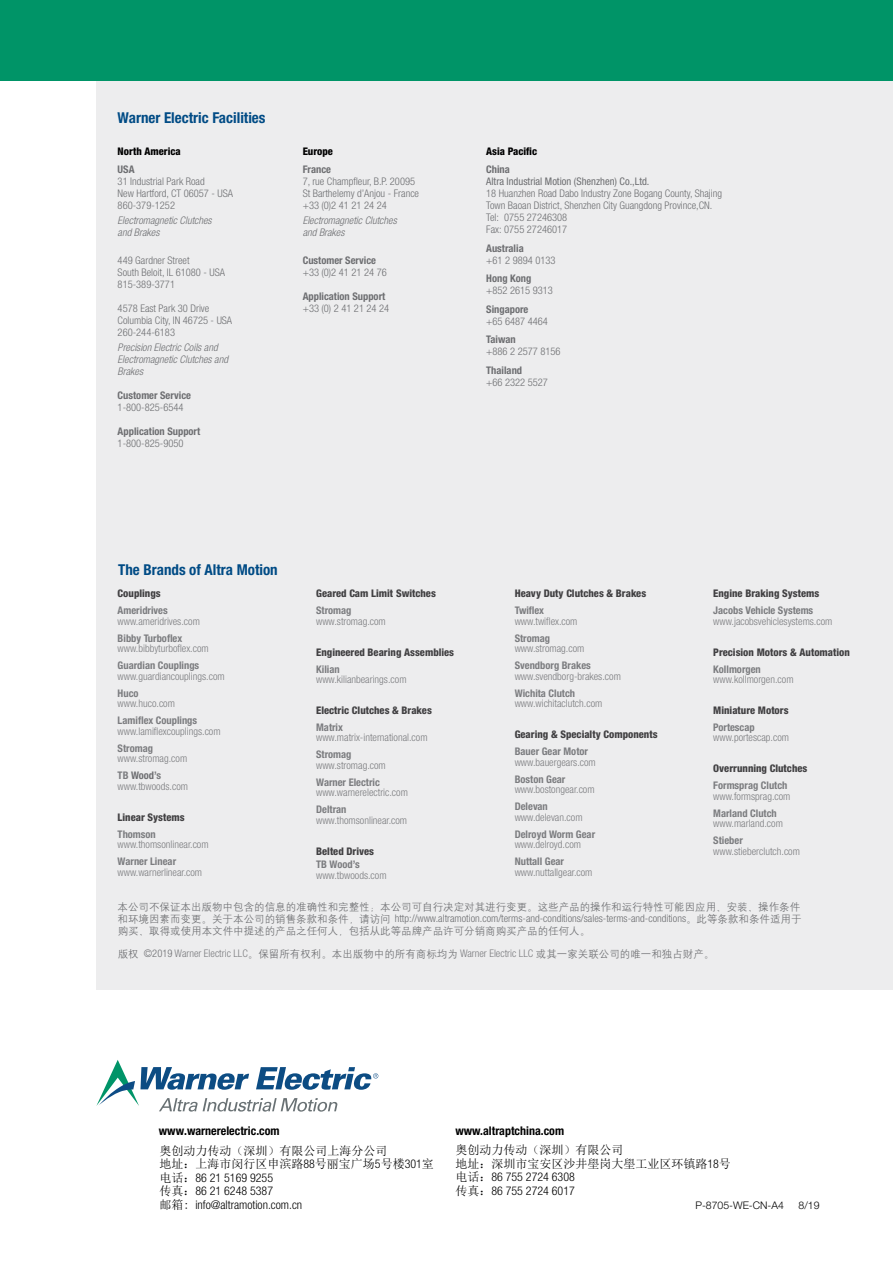
<style>
.page{position:relative;width:893px;height:1263px;background:#fff}
.page>*{position:absolute;margin:0;border:0;box-sizing:border-box;transform-origin:0 0}
.t1{font:700 condensed 15px "Helvetica Neue LT Std";color:#004b85}
.Table_Text{font:300 condensed 12px "Helvetica Neue LT Std";color:#000}
.t2{font:12px "Sim Sun";color:#000}
.t3{font:700 condensed 12px "Helvetica Neue LT Std";color:#000}
.t4{font:300 condensed 10.5px/17px "Helvetica Neue LT Std";color:#7b7c7f}
.t5{font:300 condensed 10.5px/12px "Helvetica Neue LT Std";color:#6d6e71}
.t6{font:800 condensed 10.5px/17px "Helvetica Neue LT Std";color:#414042}
.t7{font:10.5px/12px "H Yg 2 gj";color:#6d6e71}
.t8{font:700 condensed 10.5px/12px "Helvetica Neue LT Std";color:#6d6e71}
.t9{font:italic 300 condensed 10.5px/12px "Helvetica Neue LT Std";color:#6d6e71}
.t10{font:700 condensed 10.5px/17px "Helvetica Neue LT Std";color:#7b7c7f}
.t11{font:800 condensed 10.5px/18.5px "Helvetica Neue LT Std";color:#000}
.t12{font:300 10.5px "Helvetica Neue LT Std";color:#000}
.s1{font-weight:700;color:#6d6e71}
.s2{font-weight:300}
.s3{font-weight:400}
.s4{font-weight:700}
.s5{font-weight:800;color:#414042}
.s6{font-weight:700;color:#7b7c7f}
.s7{font-family:"Helvetica Neue LT Std";font-weight:300;font-stretch:condensed}
.s8{font-family:"Helvetica Neue LT Std";font-weight:300;font-stretch:condensed;color:#7b7c7f}
.s9{font-family:"N Sim Sun";font-weight:400;font-stretch:normal}
.s10{font-family:"Sim Sun";font-weight:400;font-stretch:normal}
</style>
<div class="page">
<div style="left:96px;top:79px;width:797px;height:911px;background:#ededee"></div>
<div style="left:0;top:0;width:893px;height:81px;background:#009467"></div>
<svg style="left:96px;top:1060px;width:282px;height:51px"></svg>
<p class="t1" style="left:118px;top:108px;width:149px">Warner Electric Facilities</p>
<p class="t11" style="left:118px;top:141px;width:65px">North America<br><span class="s1">USA</span></p>
<p class="t5" style="left:118px;top:175px;width:117px">31 Industrial Park Road<br>New Hartford, CT 06057 - USA<br>860-379-1252</p>
<p class="t9" style="left:118px;top:215px;width:96px">Electromagnetic Clutches and Brakes</p>
<p class="t5" style="left:118px;top:254px;width:109px">449 Gardner Street<br>South Beloit, IL 61080 - USA<br>815-389-3771</p>
<p class="t5" style="left:118px;top:302px;width:116px">4578 East Park 30 Drive<br>Columbia City, IN 46725 - USA<br>260-244-6183</p>
<p class="t9" style="left:118px;top:341px;width:112px">Precision Electric Coils and<br>Electromagnetic Clutches and<br>Brakes</p>
<p class="t8" style="left:118px;top:389px;width:75px">Customer Service<br><span class="s2">1-800-825-6544</span></p>
<p class="t8" style="left:118px;top:425px;width:84px">Application Support<br><span class="s2">1-800-825-9050</span></p>
<p class="t11" style="left:303px;top:141px;width:32px">Europe<br><span class="s1">France</span></p>
<p class="t5" style="left:303px;top:175px;width:118px">7, rue Champfleur, B.P. 20095<br>St Barthelemy d’Anjou - France +33 (0)2 41 21 24 24</p>
<p class="t9" style="left:303px;top:215px;width:96px">Electromagnetic Clutches and Brakes</p>
<p class="t8" style="left:303px;top:254px;width:86px">Customer Service <span class="s2">+33 (0)2 41 21 24 76</span></p>
<p class="t8" style="left:303px;top:290px;width:88px">Application Support <span class="s2">+33 (0) 2 41 21 24 24</span></p>
<p class="t11" style="left:486px;top:141px;width:52px">Asia Pacific<br><span class="s1">China</span></p>
<p class="t5" style="left:486px;top:175px;width:237px"><span class="s3">Altra Industrial Motion (Shenzhen) Co.,Ltd.<br></span>18 Huanzhen Road Dabo Industry Zone Bogang County, Shajing Town Baoan District, Shenzhen City Guangdong Province,CN.<br>Tel: 0755 27246308<br>Fax: 0755 27246017</p>
<p class="t5" style="left:486px;top:242px;width:71px"><span class="s4">Australia<br></span>+61 2 9894 0133</p>
<p class="t5" style="left:486px;top:272px;width:68px"><span class="s4">Hong Kong </span>+852 2615 9313</p>
<p class="t5" style="left:486px;top:303px;width:63px"><span class="s4">Singapore<br></span>+65 6487 4464</p>
<p class="t5" style="left:486px;top:333px;width:76px"><span class="s4">Taiwan<br></span>+886 2 2577 8156</p>
<p class="t5" style="left:486px;top:364px;width:63px"><span class="s4">Thailand<br></span>+66 2322 5527</p>
<p class="t1" style="left:118px;top:560px;width:161px">The Brands of Altra Motion</p>
<p class="t10" style="left:118px;top:585px;width:52px"><span class="s5">Couplings<br></span>Ameridrives</p>
<p class="t4" style="left:118px;top:613px;width:84px">www.ameridrives.com<br><span class="s4">Bibby Turboflex</span></p>
<p class="t4" style="left:118px;top:640px;width:93px">www.bibbyturboflex.com<br><span class="s4">Guardian Couplings</span></p>
<p class="t4" style="left:118px;top:668px;width:109px">www.guardiancouplings.com<br><span class="s4">Huco</span></p>
<p class="t10" style="left:118px;top:695px;width:81px"><span class="s2">www.huco.com<br></span>Lamiflex Couplings</p>
<p class="t4" style="left:118px;top:723px;width:104px">www.lamiflexcouplings.com<br><span class="s4">Stromag</span></p>
<p class="t4" style="left:118px;top:750px;width:71px">www.stromag.com<br><span class="s4">TB</span> <span class="s1">Wood</span><span class="s4">’s</span></p>
<p class="t4" style="left:118px;top:777px;width:72px">www.tbwoods.com</p>
<p class="t6" style="left:118px;top:808px;width:69px">Linear Systems<br><span class="s6">Thomson</span></p>
<p class="t4" style="left:118px;top:836px;width:92px">www.thomsonlinear.com<br><span class="s4">Warner Linear</span></p>
<p class="t4" style="left:118px;top:863px;width:86px">www.warnerlinear.com</p>
<p class="t6" style="left:316px;top:585px;width:121px">Geared Cam Limit Switches<br><span class="s6">Stromag</span></p>
<p class="t4" style="left:316px;top:613px;width:71px">www.stromag.com</p>
<p class="t6" style="left:316px;top:643px;width:139px">Engineered Bearing Assemblies<br><span class="s6">Kilian</span></p>
<p class="t4" style="left:316px;top:671px;width:92px">www.kilianbearings.com</p>
<p class="t6" style="left:316px;top:701px;width:117px">Electric Clutches &amp; Brakes<br><span class="s6">Matrix</span></p>
<p class="t4" style="left:316px;top:729px;width:113px">www.matrix-international.com<br><span class="s4">Stromag</span></p>
<p class="t4" style="left:316px;top:756px;width:71px">www.stromag.com<br><span class="s4">Warner Electric</span></p>
<p class="t4" style="left:316px;top:784px;width:93px">www.warnerelectric.com<br><span class="s4">Deltran</span></p>
<p class="t4" style="left:316px;top:811px;width:92px">www.thomsonlinear.com</p>
<p class="t6" style="left:316px;top:844px;width:59px;line-height:13.8px">Belted Drives<br><span class="s6">TB Wood’s</span></p>
<p class="t4" style="left:316px;top:866px;width:72px">www.tbwoods.com</p>
<p class="t6" style="left:515px;top:585px;width:133px">Heavy Duty Clutches &amp; Brakes<br><span class="s6">Twiflex</span></p>
<p class="t4" style="left:515px;top:613px;width:64px">www.twiflex.com<br><span class="s4">Stromag</span></p>
<p class="t4" style="left:515px;top:640px;width:78px">www.stromag.com<br><span class="s4">Svendborg Brakes</span></p>
<p class="t4" style="left:515px;top:668px;width:108px">www.svendborg-brakes.com<br><span class="s4">Wichita Clutch</span></p>
<p class="t4" style="left:515px;top:695px;width:89px">www.wichitaclutch.com</p>
<p class="t6" style="left:515px;top:726px;width:144px">Gearing &amp; Specialty Components<br><span class="s6">Bauer Gear Motor</span></p>
<p class="t4" style="left:515px;top:753px;width:83px">www.bauergears.com<br><span class="s4">Boston Gear</span></p>
<p class="t4" style="left:515px;top:781px;width:81px">www.bostongear.com<br><span class="s4">Delevan</span></p>
<p class="t4" style="left:515px;top:808px;width:82px">www.delevan.com<br><span class="s4">Delroyd Worm Gear</span></p>
<p class="t4" style="left:515px;top:836px;width:68px">www.delroyd.com<br><span class="s4">Nuttall Gear</span></p>
<p class="t4" style="left:515px;top:863px;width:79px">www.nuttallgear.com</p>
<p class="t6" style="left:713px;top:585px;width:108px">Engine Braking Systems<br><span class="s6">Jacobs Vehicle Systems</span></p>
<p class="t4" style="left:713px;top:613px;width:121px">www.jacobsvehiclesystems.com</p>
<p class="t6" style="left:713px;top:643px;width:138px">Precision Motors &amp; Automation<br><span class="s6">Kollmorgen</span></p>
<p class="t4" style="left:713px;top:671px;width:82px">www.kollmorgen.com</p>
<p class="t6" style="left:713px;top:701px;width:77px">Miniature Motors<br><span class="s6">Portescap</span></p>
<p class="t4" style="left:713px;top:729px;width:77px">www.portescap.com</p>
<p class="t6" style="left:713px;top:760px;width:96px">Overrunning Clutches<br><span class="s6">Formsprag Clutch</span></p>
<p class="t4" style="left:713px;top:787px;width:79px">www.formsprag.com<br><span class="s4">Marland Clutch</span></p>
<p class="t4" style="left:713px;top:815px;width:71px">www.marland.com<br><span class="s4">Stieber</span></p>
<p class="t4" style="left:713px;top:842px;width:88px">www.stieberclutch.com</p>
<p class="t7" style="left:118px;top:901px;width:685px">本公司不保证本出版物中包含的信息的准确性和完整性；本公司可自行决定对其进行变更。这些产品的操作和运行特性可能因应用、安装、操作条件和环境因素而变更。关于本公司的销售条款和条件，请访问 <span class="s7">http://www.altramotion.com/terms-and-conditions/sales-terms-and-conditions</span>。此等条款和条件适用于购买、取得或使用本文件中提述的产品之任何人，包括从此等品牌产品许可分销商购买产品的任何人。</p>
<p class="t7" style="left:118px;top:948px;width:598px">版权 <span class="s7">©2019</span> <span class="s8">Warner Electric LLC</span>。保留所有权利。本出版物中的所有商标均为 <span class="s8">Warner Electric LLC</span> 或其一家关联公司的唯一和独占财产。</p>
<p class="t3" style="left:159px;top:1123px;width:122px">www.warnerelectric.com</p>
<p class="t2" style="left:159px;top:1144px;width:230px">奥创动力传动（深圳）有限公司上海分公司</p>
<p class="t2" style="left:159px;top:1158px;width:276px">地址：上海市闵行区申滨路<span class="s7">88</span>号丽宝广场<span class="s7">5</span>号楼<span class="s7">301</span>室</p>
<p class="Table_Text" style="left:159px;top:1170px;width:115px"><span class="s9">电话：</span>86 21 5169 9255</p>
<p class="Table_Text" style="left:159px;top:1184px;width:115px"><span class="s9">传真：</span>86 21 6248 5387</p>
<p class="Table_Text" style="left:159px;top:1197px;width:144px"><span class="s9">邮箱:</span> info@altramotion.com.cn</p>
<p class="t3" style="left:455px;top:1123px;width:110px">www.altraptchina.com</p>
<p class="t2" style="left:455px;top:1144px;width:169px">奥创动力传动（深圳）有限公司</p>
<p class="t2" style="left:455px;top:1157px;width:277px">地址：深圳市宝安区沙井壆岗大壆工业区环镇路<span class="s7">18</span>号</p>
<p class="Table_Text" style="left:455px;top:1170px;width:121px"><span class="s10">电话：</span>86 755 2724 6308</p>
<p class="Table_Text" style="left:455px;top:1183px;width:121px"><span class="s10">传真：</span>86 755 2724 6017</p>
<p class="t12" style="left:695px;top:1198px;width:90px">P-8705-WE-CN-A4</p>
<p class="t12" style="left:798px;top:1198px;width:23px">8/19</p>
</div>
